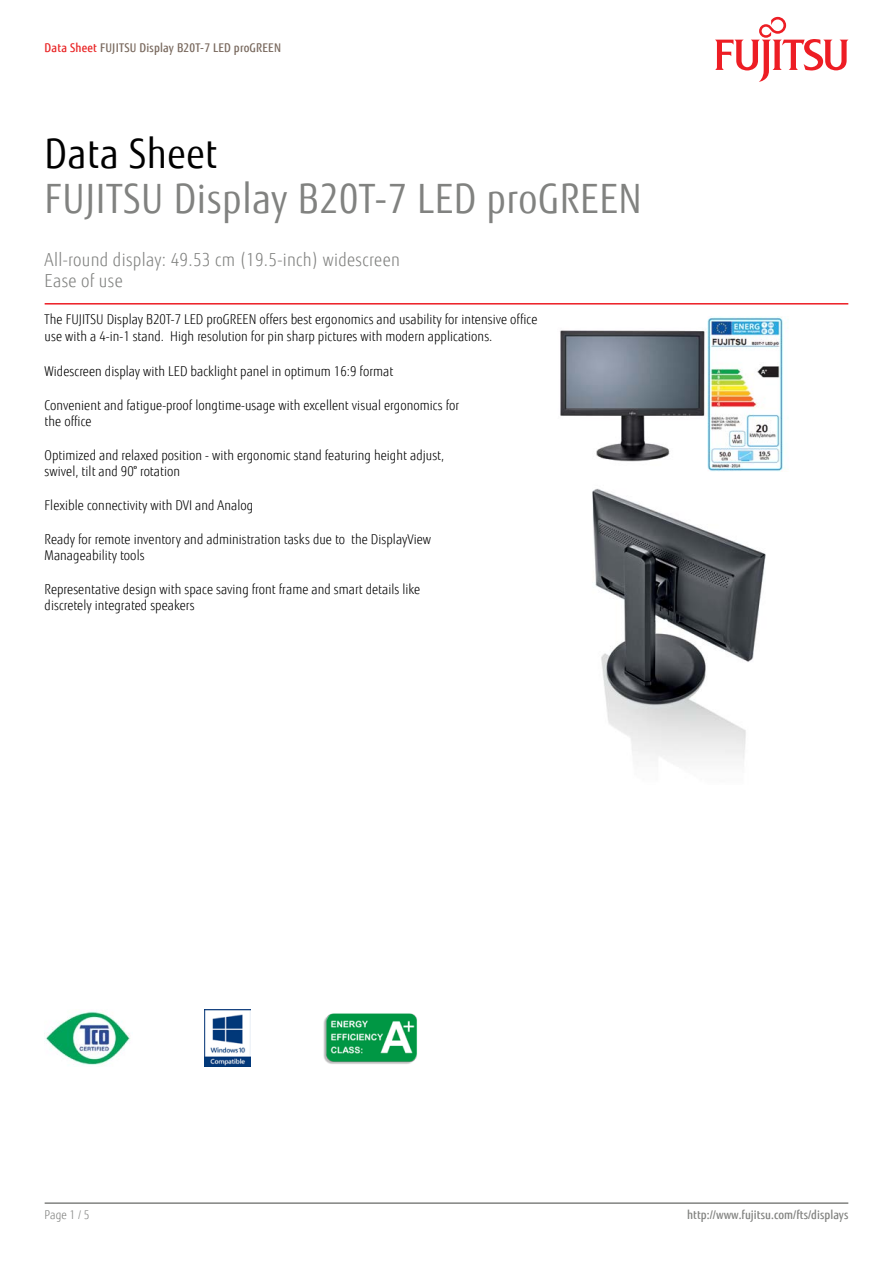
<style>
.page{position:relative;width:893px;height:1263px;background:#fff}
.page>*{position:absolute;margin:0;border:0;box-sizing:border-box;transform-origin:0 0}
.t1{font:40.5px "Fujitsu Sans";letter-spacing:.02em;color:#818280;scale:.9 1}
.t2{font:40.5px "Fujitsu Sans";letter-spacing:.02em;color:#000;scale:.9 1}
.t3{font:300 18px/21px "Fujitsu Sans";letter-spacing:.02em;color:#818280;scale:.9 1}
.t4{font:300 13.5px/16.5px "Fujitsu Sans";letter-spacing:.005em;color:#000;scale:.9 1}
.t5{font:500 12px "Fujitsu Sans";letter-spacing:.02em;color:#79695e;scale:.9 1}
.t6{font:500 12px "Fujitsu Sans";letter-spacing:.005em;color:#818280;scale:.9 1}
.t7{font:300 12px "Fujitsu Sans";color:#818280;scale:.9 1}
.s1{color:#e92425}
</style>
<div class="page">
<hr style="left:45px;top:1202px;width:803px;height:2px;background:#818280">
<hr style="left:45px;top:303px;width:803px;height:2px;background:#ed1d24">
<svg style="left:715px;top:17px;width:133px;height:65px"></svg>
<img style="left:560px;top:316px;width:225px;height:156px">
<img style="left:592px;top:488px;width:174px;height:272px">
<img style="left:46px;top:1011px;width:84px;height:54px">
<img style="left:205px;top:1009px;width:45px;height:58px">
<img style="left:323px;top:1013px;width:95px;height:51px">
<p class="t5" style="left:45px;top:40px;width:264px"><span class="s1">Data Sheet</span> FUJITSU Display B20T-7 LED proGREEN</p>
<h1 class="t2" style="left:45px;top:130px;width:193px">Data Sheet</h1>
<h1 class="t1" style="left:45px;top:175px;width:665px">FUJITSU Display B20T-7 LED proGREEN</h1>
<h2 class="t3" style="left:45px;top:249px;width:396px">All-round display: 49.53 cm (19.5-inch) widescreen<br>Ease of use</h2>
<p class="t4" style="left:45px;top:311px;width:549px">The FUJITSU Display B20T-7 LED proGREEN offers best ergonomics and usability for intensive office use with a 4-in-1 stand. High resolution for pin sharp pictures with modern applications.</p>
<p class="t4" style="left:45px;top:363px;width:389px">Widescreen display with LED backlight panel in optimum 16:9 format</p>
<p class="t4" style="left:45px;top:397px;width:462px">Convenient and fatigue-proof longtime-usage with excellent visual ergonomics for the office</p>
<p class="t4" style="left:45px;top:447px;width:445px">Optimized and relaxed position - with ergonomic stand featuring height adjust, swivel, tilt and 90° rotation</p>
<p class="t4" style="left:45px;top:497px;width:233px">Flexible connectivity with DVI and Analog</p>
<p class="t4" style="left:45px;top:531px;width:431px">Ready for remote inventory and administration tasks due to the DisplayView<br>Manageability tools</p>
<p class="t4" style="left:45px;top:581px;width:419px">Representative design with space saving front frame and smart details like discretely integrated speakers</p>
<p class="t7" style="left:45px;top:1208px;width:51px">Page 1 / 5</p>
<p class="t6" style="left:687px;top:1208px;width:181px">http://www.fujitsu.com/fts/displays</p>
</div>
